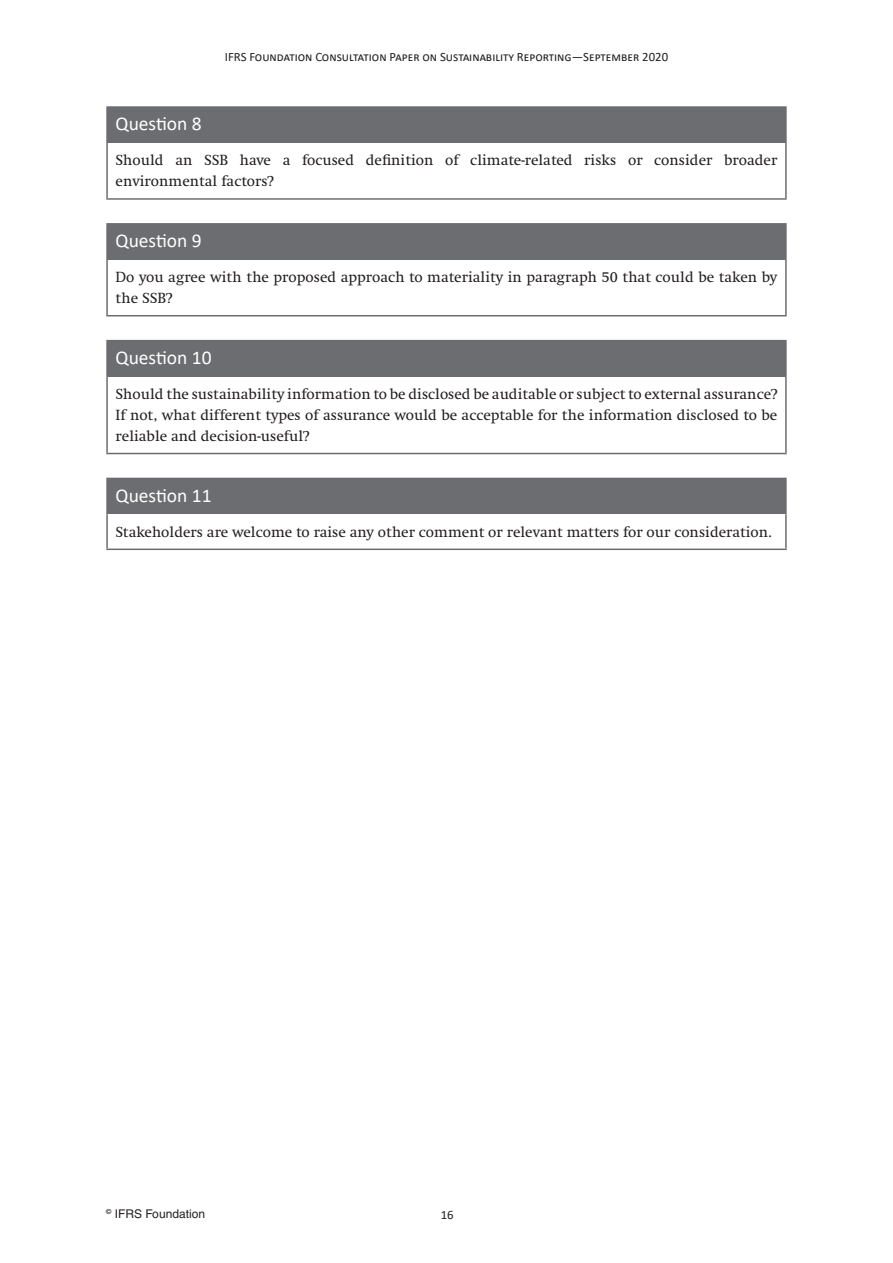
<style>
.page{position:relative;width:893px;height:1263px;background:#fff}
.page>*{position:absolute;margin:0;border:0;box-sizing:border-box;transform-origin:0 0}
.Question_box_heading{font:19.5px "Calibri";color:#fff}
.para{font:15px/21px "Swift LT Pro";color:#231f20}
.t1{font:12.75px "Calibri";color:#231f20}
.t2{font:12px "Helvetica LT Std";color:#231f20}
</style>
<div class="page">
<div style="left:107px;top:107px;width:679px;height:36px;background:#6c6d70"></div>
<hr style="left:106px;top:106px;width:681px;height:2px;background:#6c6d70">
<hr style="left:106px;top:108px;width:2px;height:35px;background:#6c6d70">
<hr style="left:785px;top:108px;width:2px;height:35px;background:#6c6d70">
<hr style="left:106px;top:143px;width:2px;height:55px;background:#6c6d70">
<hr style="left:785px;top:143px;width:2px;height:55px;background:#6c6d70">
<hr style="left:106px;top:198px;width:681px;height:2px;background:#6c6d70">
<div style="left:107px;top:224px;width:679px;height:36px;background:#6c6d70"></div>
<hr style="left:106px;top:223px;width:681px;height:2px;background:#6c6d70">
<hr style="left:106px;top:225px;width:2px;height:35px;background:#6c6d70">
<hr style="left:785px;top:225px;width:2px;height:35px;background:#6c6d70">
<hr style="left:106px;top:260px;width:2px;height:55px;background:#6c6d70">
<hr style="left:785px;top:260px;width:2px;height:55px;background:#6c6d70">
<hr style="left:106px;top:315px;width:681px;height:1px;background:#6c6d70">
<div style="left:107px;top:341px;width:679px;height:35px;background:#6c6d70"></div>
<hr style="left:106px;top:340px;width:681px;height:1px;background:#6c6d70">
<hr style="left:106px;top:341px;width:2px;height:35px;background:#6c6d70">
<hr style="left:785px;top:341px;width:2px;height:35px;background:#6c6d70">
<hr style="left:106px;top:376px;width:2px;height:77px;background:#6c6d70">
<hr style="left:785px;top:376px;width:2px;height:77px;background:#6c6d70">
<hr style="left:106px;top:453px;width:681px;height:1px;background:#6c6d70">
<div style="left:107px;top:478px;width:679px;height:36px;background:#6c6d70"></div>
<hr style="left:106px;top:478px;width:681px;height:1px;background:#6c6d70">
<hr style="left:106px;top:479px;width:2px;height:35px;background:#6c6d70">
<hr style="left:785px;top:479px;width:2px;height:35px;background:#6c6d70">
<hr style="left:106px;top:514px;width:2px;height:34px;background:#6c6d70">
<hr style="left:785px;top:514px;width:2px;height:34px;background:#6c6d70">
<hr style="left:106px;top:548px;width:681px;height:2px;background:#6c6d70">
<p class="t1" style="left:225px;top:48px;width:445px">IFRS Foundation Consultation Paper on Sustainability Reporting—September 2020</p>
<p class="Question_box_heading" style="left:116px;top:110px;width:88px">Question 8</p>
<p class="para" style="left:116px;top:150px;width:663px">Should an SSB have a focused definition of climate-related risks or consider broader environmental factors?</p>
<p class="Question_box_heading" style="left:116px;top:227px;width:88px">Question 9</p>
<p class="para" style="left:116px;top:266px;width:663px">Do you agree with the proposed approach to materiality in paragraph 50 that could be taken by the SSB?</p>
<p class="Question_box_heading" style="left:116px;top:344px;width:98px">Question 10</p>
<p class="para" style="left:116px;top:383px;width:663px;text-align:justify">Should the sustainability information to be disclosed be auditable or subject to external assurance?<br>If not, what different types of assurance would be acceptable for the information disclosed to be reliable and decision-useful?</p>
<p class="Question_box_heading" style="left:116px;top:481px;width:98px">Question 11</p>
<p class="para" style="left:116px;top:521px;width:658px">Stakeholders are welcome to raise any other comment or relevant matters for our consideration.</p>
<p class="t2" style="left:106px;top:1206px;width:100px"><sup>©</sup> IFRS Foundation</p>
<p class="t1" style="left:441px;top:1206px;width:14px">16</p>
</div>
